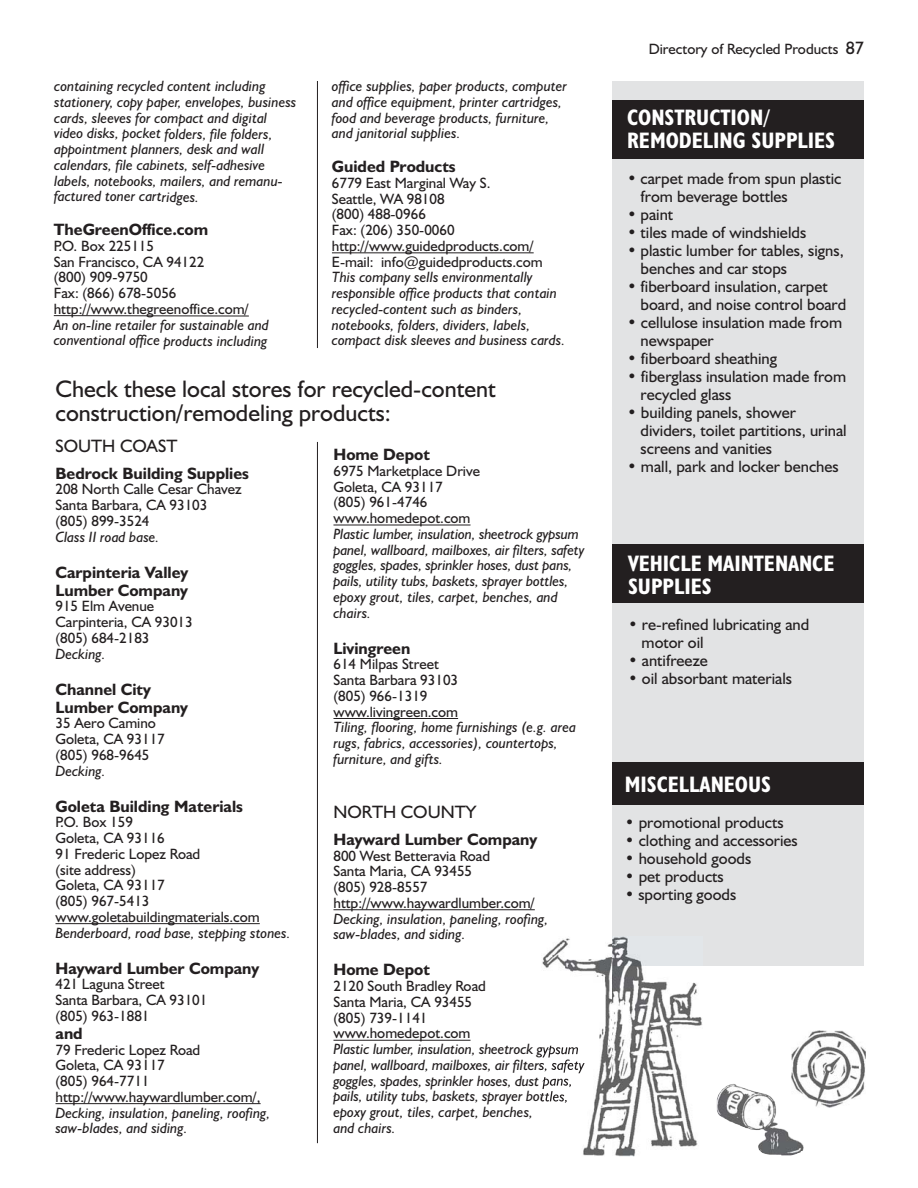
<style>
.page{position:relative;width:918px;height:1188px;background:#fff}
.page>*{position:absolute;margin:0;border:0;box-sizing:border-box;transform-origin:0 0}
.t1{font:24px/24px "Humanist 521 BT";color:#231f20}
.t2{font:700 condensed 22.5px/22.5px "Humanist 521 BT";color:#fff}
.t3{font:18px "Humanist 521 BT";color:#231f20}
.t4{font:16.5px/18px "Humanist 521 BT";color:#231f20}
.t5{font:700 16.5px/18px "Humanist 521 BT";color:#231f20}
.t6{font:italic 15px/15.8px "Humanist 521 BT";color:#231f20}
.t7{font:15px/15.8px "Humanist 521 BT";color:#231f20}
.s1{font-size:18px}
</style>
<div class="page">
<div style="left:612px;top:81px;width:252px;height:884px;background:#e2e3e4"></div>
<div style="left:612px;top:100px;width:252px;height:58px;background:#231f20"></div>
<div style="left:612px;top:545px;width:252px;height:58px;background:#231f20"></div>
<div style="left:612px;top:762px;width:252px;height:43px;background:#231f20"></div>
<hr style="left:317px;top:442px;width:1px;height:701px;background:#231f20">
<hr style="left:317px;top:81px;width:1px;height:267px;background:#231f20">
<hr style="left:56px;top:923px;width:204px;height:1px;background:#231f20">
<hr style="left:56px;top:1103px;width:205px;height:1px;background:#231f20">
<hr style="left:333px;top:525px;width:138px;height:1px;background:#231f20">
<hr style="left:333px;top:718px;width:125px;height:1px;background:#231f20">
<hr style="left:333px;top:909px;width:202px;height:1px;background:#231f20">
<hr style="left:333px;top:1040px;width:138px;height:1px;background:#231f20">
<img style="left:792px;top:1031px;width:74px;height:77px">
<img style="left:541px;top:937px;width:161px;height:219px">
<img style="left:717px;top:1084px;width:87px;height:71px">
<hr style="left:54px;top:315px;width:195px;height:1px;background:#231f20">
<hr style="left:332px;top:252px;width:202px;height:1px;background:#231f20">
<p class="t6" style="left:54px;top:80px;width:244px">containing recycled content including stationery, copy paper, envelopes, business cards, sleeves for compact and digital video disks, pocket folders, file folders, appointment planners, desk and wall calendars, file cabinets, self-adhesive labels, notebooks, mailers, and remanu&shy;factured toner cartridges.</p>
<p class="t5" style="left:54px;top:222px;width:156px">TheGreenOffice.com</p>
<p class="t7" style="left:54px;top:240px;width:197px">P.O. Box 225115<br>San Francisco, CA 94122<br>(800) 909-9750<br>Fax: (866) 678-5056 http://www.thegreenoffice.com/</p>
<p class="t6" style="left:54px;top:318px;width:217px">An on-line retailer for sustainable and conventional office products including</p>
<p class="t6" style="left:332px;top:80px;width:237px">office supplies, paper products, computer and office equipment, printer cartridges, food and beverage products, furniture, and janitorial supplies.</p>
<p class="t5" style="left:332px;top:159px;width:125px">Guided Products</p>
<p class="t7" style="left:332px;top:177px;width:212px">6779 East Marginal Way S.<br>Seattle, WA 98108<br>(800) 488-0966<br>Fax: (206) 350-0060 http://www.guidedproducts.com/<br>E-mail: info@guidedproducts.com</p>
<p class="t6" style="left:332px;top:271px;width:235px">This company sells environmentally responsible office products that contain recycled-content such as binders, notebooks, folders, dividers, labels, compact disk sleeves and business cards.</p>
<h1 class="t1" style="left:55px;top:380px;width:442px">Check these local stores for recycled-content construction/remodeling products:</h1>
<p class="t3" style="left:55px;top:439px;width:123px">SOUTH COAST</p>
<p class="t5" style="left:55px;top:466px;width:195px">Bedrock Building Supplies</p>
<p class="t7" style="left:55px;top:483px;width:188px">208 North Calle Cesar Chavez<br>Santa Barbara, CA 93103 (805) 899-3524</p>
<p class="t6" style="left:55px;top:530px;width:105px">Class II road base.</p>
<p class="t5" style="left:55px;top:565px;width:134px">Carpinteria Valley<br>Lumber Company</p>
<p class="t7" style="left:55px;top:600px;width:139px">915 Elm Avenue<br>Carpinteria, CA 93013 (805) 684-2183</p>
<p class="t6" style="left:55px;top:647px;width:52px">Decking.</p>
<p class="t5" style="left:55px;top:682px;width:134px">Channel City<br>Lumber Company</p>
<p class="t7" style="left:55px;top:717px;width:111px">35 Aero Camino<br>Goleta, CA 93117 (805) 968-9645</p>
<p class="t6" style="left:55px;top:764px;width:52px">Decking.</p>
<p class="t5" style="left:55px;top:799px;width:189px">Goleta Building Materials</p>
<p class="t7" style="left:55px;top:816px;width:206px">P.O. Box 159<br>Goleta, CA 93116<br>91 Frederic Lopez Road<br>(site address)<br>Goleta, CA 93117<br>(805) 967-5413 www.goletabuildingmaterials.com</p>
<p class="t6" style="left:55px;top:926px;width:237px">Benderboard, road base, stepping stones.</p>
<p class="t5" style="left:55px;top:961px;width:205px">Hayward Lumber Company</p>
<p class="t7" style="left:55px;top:978px;width:153px">421 Laguna Street<br>Santa Barbara, CA 93101 (805) 963-1881</p>
<p class="t5" style="left:55px;top:1026px;width:29px">and</p>
<p class="t7" style="left:55px;top:1043px;width:207px">79 Frederic Lopez Road<br>Goleta, CA 93117<br>(805) 964-7711 http://www.haywardlumber.com/,</p>
<p class="t6" style="left:55px;top:1106px;width:216px">Decking, insulation, paneling, roofing, saw-blades, and siding.</p>
<p class="t5" style="left:333px;top:447px;width:98px">Home Depot</p>
<p class="t7" style="left:333px;top:465px;width:148px">6975 Marketplace Drive<br>Goleta, CA 93117<br>(805) 961-4746 www.homedepot.com</p>
<p class="t6" style="left:333px;top:528px;width:253px">Plastic lumber, insulation, sheetrock gypsum panel, wallboard, mailboxes, air filters, safety goggles, spades, sprinkler hoses, dust pans, pails, utility tubs, baskets, sprayer bottles, epoxy grout, tiles, carpet, benches, and chairs.</p>
<p class="t5" style="left:333px;top:641px;width:78px">Livingreen</p>
<p class="t7" style="left:333px;top:658px;width:126px">614 Milpas Street<br>Santa Barbara 93103 (805) 966-1319 www.livingreen.com</p>
<p class="t6" style="left:333px;top:721px;width:244px">Tiling, flooring, home furnishings (e.g. area rugs, fabrics, accessories), countertops, furniture, and gifts.</p>
<p class="t3" style="left:333px;top:806px;width:144px">NORTH COUNTY</p>
<p class="t5" style="left:333px;top:832px;width:205px">Hayward Lumber Company</p>
<p class="t7" style="left:333px;top:849px;width:203px">800 West Betteravia Road<br>Santa Maria, CA 93455<br>(805) 928-8557 http://www.haywardlumber.com/</p>
<p class="t6" style="left:333px;top:912px;width:216px">Decking, insulation, paneling, roofing, saw-blades, and siding.</p>
<p class="t5" style="left:333px;top:963px;width:98px">Home Depot</p>
<p class="t7" style="left:333px;top:980px;width:154px">2120 South Bradley Road<br>Santa Maria, CA 93455 (805) 739-1141 www.homedepot.com</p>
<p class="t6" style="left:333px;top:1043px;width:253px">Plastic lumber, insulation, sheetrock gypsum panel, wallboard, mailboxes, air filters, safety goggles, spades, sprinkler hoses, dust pans, pails, utility tubs, baskets, sprayer bottles, epoxy grout, tiles, carpet, benches,<br>and chairs.</p>
<p class="t7" style="left:649px;top:43px;width:217px">Directory of Recycled Products <span class="s1">87</span></p>
<h2 class="t2" style="left:627px;top:108px;width:210px">CONSTRUCTION/<br>REMODELING SUPPLIES</h2>
<p class="t4" style="left:641px;top:171px;width:202px;text-indent:-14px">• carpet made from spun plastic from beverage bottles</p>
<p class="t4" style="left:627px;top:207px;width:48px">• paint</p>
<p class="t4" style="left:627px;top:225px;width:181px">• tiles made of windshields</p>
<p class="t4" style="left:641px;top:243px;width:205px;text-indent:-14px">• plastic lumber for tables, signs, benches and car stops</p>
<p class="t4" style="left:641px;top:279px;width:207px;text-indent:-14px">• fiberboard insulation, carpet board, and noise control board</p>
<p class="t4" style="left:641px;top:315px;width:203px;text-indent:-14px">• cellulose insulation made from newspaper</p>
<p class="t4" style="left:627px;top:351px;width:152px">• fiberboard sheathing</p>
<p class="t4" style="left:641px;top:369px;width:207px;text-indent:-14px">• fiberglass insulation made from recycled glass</p>
<p class="t4" style="left:641px;top:405px;width:208px;text-indent:-14px">• building panels, shower dividers, toilet partitions, urinal screens and vanities</p>
<p class="t4" style="left:627px;top:459px;width:213px">• mall, park and locker benches</p>
<h2 class="t2" style="left:628px;top:554px;width:208px">VEHICLE MAINTENANCE<br>SUPPLIES</h2>
<p class="t4" style="left:642px;top:617px;width:169px;text-indent:-14px">• re-refined lubricating and motor oil</p>
<p class="t4" style="left:628px;top:653px;width:81px">• antifreeze</p>
<p class="t4" style="left:628px;top:671px;width:165px">• oil absorbant materials</p>
<h2 class="t2" style="left:625px;top:775px;width:148px">MISCELLANEOUS</h2>
<p class="t4" style="left:625px;top:815px;width:160px">• promotional products</p>
<p class="t4" style="left:625px;top:833px;width:175px">• clothing and accessories</p>
<p class="t4" style="left:625px;top:851px;width:128px">• household goods</p>
<p class="t4" style="left:625px;top:869px;width:100px">• pet products</p>
<p class="t4" style="left:625px;top:887px;width:113px">• sporting goods</p>
</div>
